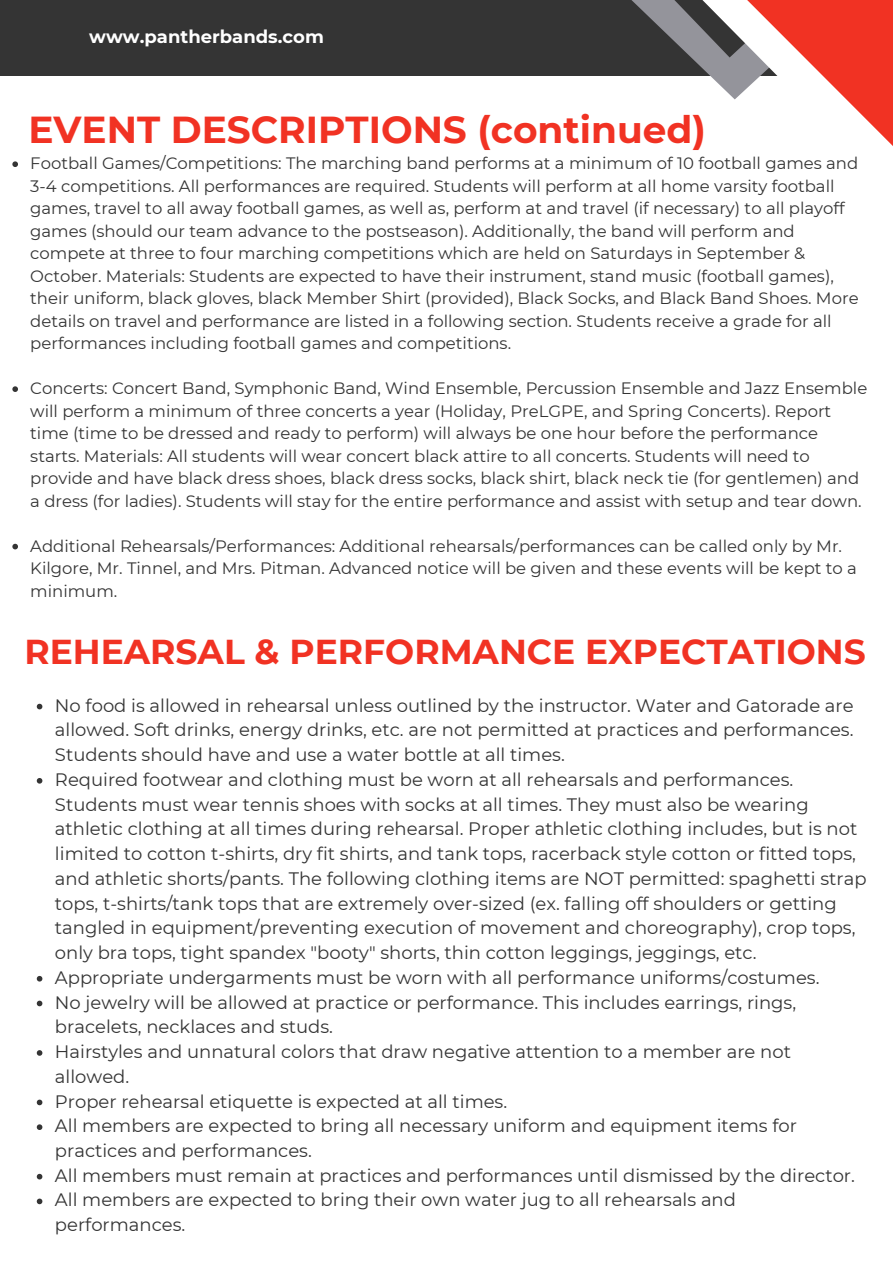
<style>
.page{position:relative;width:893px;height:1264px;background:#fff}
.page>*{position:absolute;margin:0;border:0;box-sizing:border-box;transform-origin:0 0}
.t1{font:700 37.5px "Montserrat";color:#f13223}
.t2{font:700 34.5px "Montserrat";color:#f13223}
.t3{font:18px/24.8px "Montserrat";color:#343434}
.t4{font:700 18px "Montserrat";color:#fff}
.t5{font:16.5px/22.5px "Montserrat";color:#343434}
</style>
<div class="page">
<div style="left:0;top:0;width:891px;height:75px;background:#343434"></div>
<svg style="left:615px;top:0;width:277px;height:145px"></svg>
<svg style="left:12px;top:161px;width:6px;height:6px"></svg>
<svg style="left:12px;top:386px;width:6px;height:6px"></svg>
<svg style="left:12px;top:544px;width:6px;height:5px"></svg>
<svg style="left:37px;top:703px;width:5px;height:6px"></svg>
<svg style="left:37px;top:778px;width:5px;height:5px"></svg>
<svg style="left:37px;top:975px;width:5px;height:6px"></svg>
<svg style="left:37px;top:1000px;width:5px;height:6px"></svg>
<svg style="left:37px;top:1050px;width:5px;height:5px"></svg>
<svg style="left:37px;top:1099px;width:5px;height:6px"></svg>
<svg style="left:37px;top:1124px;width:5px;height:5px"></svg>
<svg style="left:37px;top:1173px;width:5px;height:6px"></svg>
<svg style="left:37px;top:1198px;width:5px;height:6px"></svg>
<p class="t4" style="left:89px;top:25px;width:236px">www.pantherbands.com</p>
<h1 class="t1" style="left:28px;top:107px;width:678px">EVENT DESCRIPTIONS (continued)</h1>
<p class="t5" style="left:30px;top:152px;width:829px">Football Games/Competitions: The marching band performs at a minimum of 10 football games and 3-4 competitions. All performances are required. Students will perform at all home varsity football games, travel to all away football games, as well as, perform at and travel (if necessary) to all playoff games (should our team advance to the postseason). Additionally, the band will perform and compete at three to four marching competitions which are held on Saturdays in September &amp; October. Materials: Students are expected to have their instrument, stand music (football games), their uniform, black gloves, black Member Shirt (provided), Black Socks, and Black Band Shoes. More details on travel and performance are listed in a following section. Students receive a grade for all performances including football games and competitions.</p>
<p class="t5" style="left:30px;top:377px;width:838px">Concerts: Concert Band, Symphonic Band, Wind Ensemble, Percussion Ensemble and Jazz Ensemble will perform a minimum of three concerts a year (Holiday, PreLGPE, and Spring Concerts). Report time (time to be dressed and ready to perform) will always be one hour before the performance starts. Materials: All students will wear concert black attire to all concerts. Students will need to provide and have black dress shoes, black dress socks, black shirt, black neck tie (for gentlemen) and a dress (for ladies). Students will stay for the entire performance and assist with setup and tear down.</p>
<p class="t5" style="left:30px;top:534px;width:828px">Additional Rehearsals/Performances: Additional rehearsals/performances can be called only by Mr.<br>Kilgore, Mr. Tinnel, and Mrs. Pitman. Advanced notice will be given and these events will be kept to a minimum.</p>
<h2 class="t2" style="left:24px;top:630px;width:842px">REHEARSAL &amp; PERFORMANCE EXPECTATIONS</h2>
<p class="t3" style="left:55px;top:692px;width:813px">No food is allowed in rehearsal unless outlined by the instructor. Water and Gatorade are allowed. Soft drinks, energy drinks, etc. are not permitted at practices and performances.<br>Students should have and use a water bottle at all times.<br>Required footwear and clothing must be worn at all rehearsals and performances.<br>Students must wear tennis shoes with socks at all times. They must also be wearing athletic clothing at all times during rehearsal. Proper athletic clothing includes, but is not limited to cotton t-shirts, dry fit shirts, and tank tops, racerback style cotton or fitted tops, and athletic shorts/pants. The following clothing items are NOT permitted: spaghetti strap tops, t-shirts/tank tops that are extremely over-sized (ex. falling off shoulders or getting tangled in equipment/preventing execution of movement and choreography), crop tops, only bra tops, tight spandex "booty" shorts, thin cotton leggings, jeggings, etc.<br>Appropriate undergarments must be worn with all performance uniforms/costumes.<br>No jewelry will be allowed at practice or performance. This includes earrings, rings, bracelets, necklaces and studs.<br>Hairstyles and unnatural colors that draw negative attention to a member are not allowed.<br>Proper rehearsal etiquette is expected at all times.<br>All members are expected to bring all necessary uniform and equipment items for practices and performances.<br>All members must remain at practices and performances until dismissed by the director.<br>All members are expected to bring their own water jug to all rehearsals and performances.</p>
</div>
